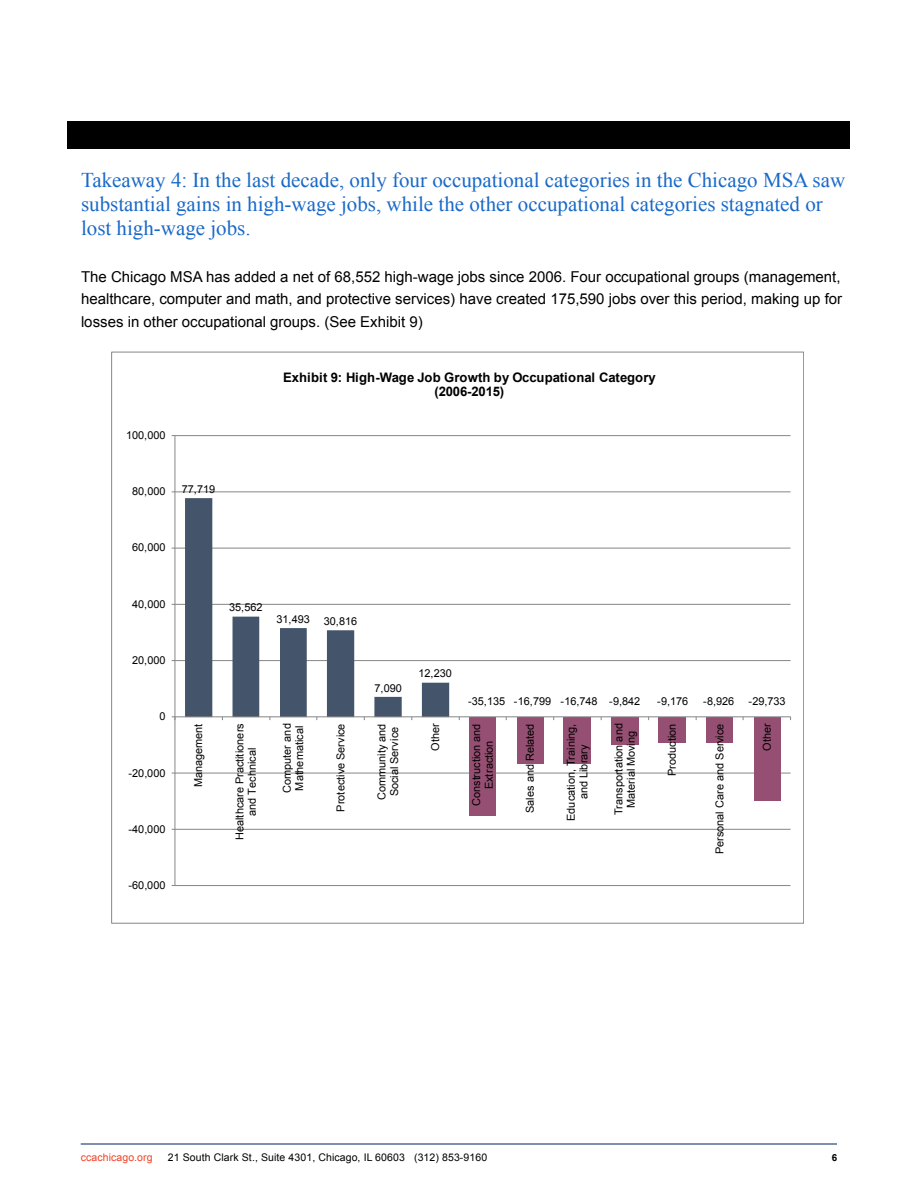
<style>
.page{position:relative;width:918px;height:1188px;background:#fff}
.page>*{position:absolute;margin:0;border:0;box-sizing:border-box;transform-origin:0 0}
.t1{font:21px/24px "Times New Roman";color:#1969c8}
.t2{font:15px/22.5px "Arial";color:#000;text-align:justify}
.t3{font:700 13.05px/14.7px "Arial";color:#000;text-align:center}
.t4{font:10.95px/12.6px "Arial";letter-spacing:-.005em;color:#000;text-align:center}
.t5{font:10.5px "Arial";letter-spacing:.01em;color:#000}
.t6{font:10.5px "Arial";letter-spacing:.01em;color:#ef4123}
.t7{font:700 9.75px "Arial";color:#000}
</style>
<div class="page">
<hr style="left:81px;top:1144px;width:756px;height:1px;background:#002060">
<div style="left:67px;top:121px;width:783px;height:28px;background:#000"></div>
<hr style="left:175px;top:885px;width:616px;height:1px;background:#868686">
<hr style="left:175px;top:829px;width:616px;height:1px;background:#868686">
<hr style="left:175px;top:773px;width:616px;height:1px;background:#868686">
<hr style="left:175px;top:660px;width:616px;height:1px;background:#868686">
<hr style="left:175px;top:604px;width:616px;height:1px;background:#868686">
<hr style="left:175px;top:548px;width:616px;height:1px;background:#868686">
<hr style="left:175px;top:492px;width:616px;height:1px;background:#868686">
<hr style="left:175px;top:435px;width:616px;height:1px;background:#868686">
<div style="left:469px;top:717px;width:27px;height:99px;background:#954f72"></div>
<div style="left:517px;top:717px;width:27px;height:47px;background:#954f72"></div>
<div style="left:564px;top:717px;width:27px;height:47px;background:#954f72"></div>
<div style="left:611px;top:717px;width:28px;height:27px;background:#954f72"></div>
<div style="left:659px;top:717px;width:27px;height:26px;background:#954f72"></div>
<div style="left:706px;top:717px;width:27px;height:25px;background:#954f72"></div>
<div style="left:754px;top:717px;width:26px;height:84px;background:#954f72"></div>
<svg style="left:185px;top:498px;width:264px;height:219px"></svg>
<hr style="left:175px;top:436px;width:1px;height:450px;background:#868686">
<hr style="left:175px;top:717px;width:616px;height:1px;background:#868686">
<h1 class="t1" style="left:81px;top:168px;width:766px">Takeaway 4: In the last decade, only four occupational categories in the Chicago MSA saw substantial gains in high-wage jobs, while the other occupational categories stagnated or lost high-wage jobs.</h1>
<p class="t2" style="left:81px;top:266px;width:763px">The Chicago MSA has added a net of 68,552 high-wage jobs since 2006. Four occupational groups (management, healthcare, computer and math, and protective services) have created 175,590 jobs over this period, making up for losses in other occupational groups. (See Exhibit 9)</p>
<p class="t4" style="left:126px;top:429px;width:41px">100,000</p>
<p class="t4" style="left:132px;top:485px;width:35px">80,000</p>
<p class="t4" style="left:182px;top:483px;width:35px">77,719</p>
<p class="t4" style="left:132px;top:541px;width:35px">60,000</p>
<p class="t3" style="left:283px;top:370px;width:374px">Exhibit 9: High-Wage Job Growth by Occupational Category (2006-2015)</p>
<p class="t4" style="left:132px;top:598px;width:35px">40,000</p>
<p class="t4" style="left:132px;top:654px;width:35px">20,000</p>
<p class="t4" style="left:159px;top:710px;width:8px">0</p>
<p class="t4" style="left:129px;top:767px;width:39px">-20,000</p>
<p class="t4" style="left:129px;top:823px;width:39px">-40,000</p>
<p class="t4" style="left:129px;top:879px;width:39px">-60,000</p>
<p class="t4" style="left:229px;top:601px;width:35px">35,562</p>
<p class="t4" style="left:277px;top:613px;width:35px">31,493</p>
<p class="t4" style="left:324px;top:615px;width:35px">30,816</p>
<p class="t4" style="left:375px;top:682px;width:29px">7,090</p>
<p class="t4" style="left:419px;top:667px;width:35px">12,230</p>
<p class="t4" style="left:468px;top:695px;width:174px">-35,135 -16,799 -16,748 -9,842</p>
<p class="t4" style="left:657px;top:695px;width:33px">-9,176</p>
<p class="t4" style="left:703px;top:695px;width:33px">-8,926</p>
<p class="t4" style="left:749px;top:695px;width:39px">-29,733</p>
<p class="t4" style="left:192px;top:787px;width:65px;rotate:-90deg">Management</p>
<p class="t4" style="left:233px;top:840px;width:118px;rotate:-90deg">Healthcare Practitioners and Technical</p>
<p class="t4" style="left:281px;top:793px;width:71px;text-align:left;rotate:-90deg">Computer and<br>Mathematical</p>
<p class="t4" style="left:334px;top:812px;width:89px;rotate:-90deg">Protective Service</p>
<p class="t4" style="left:375px;top:800px;width:78px;rotate:-90deg">Community and<br>Social Service</p>
<p class="t4" style="left:429px;top:751px;width:29px;rotate:-90deg">Other</p>
<p class="t4" style="left:470px;top:806px;width:84px;rotate:-90deg">Construction and<br>Extraction</p>
<p class="t4" style="left:524px;top:813px;width:91px;rotate:-90deg">Sales and Related</p>
<p class="t4" style="left:565px;top:821px;width:98px;rotate:-90deg">Education, Training, and Library</p>
<p class="t4" style="left:612px;top:815px;width:93px;rotate:-90deg">Transportation and<br>Material Moving</p>
<p class="t4" style="left:666px;top:776px;width:53px;rotate:-90deg">Production</p>
<p class="t4" style="left:713px;top:854px;width:132px;rotate:-90deg">Personal Care and Service</p>
<p class="t4" style="left:761px;top:751px;width:29px;rotate:-90deg">Other</p>
<p class="t6" style="left:81px;top:1151px;width:73px">ccachicago.org</p>
<p class="t5" style="left:168px;top:1151px;width:321px">21 South Clark St., Suite 4301, Chicago, IL 60603 (312) 853-9160</p>
<p class="t7" style="left:832px;top:1151px;width:7px">6</p>
</div>
